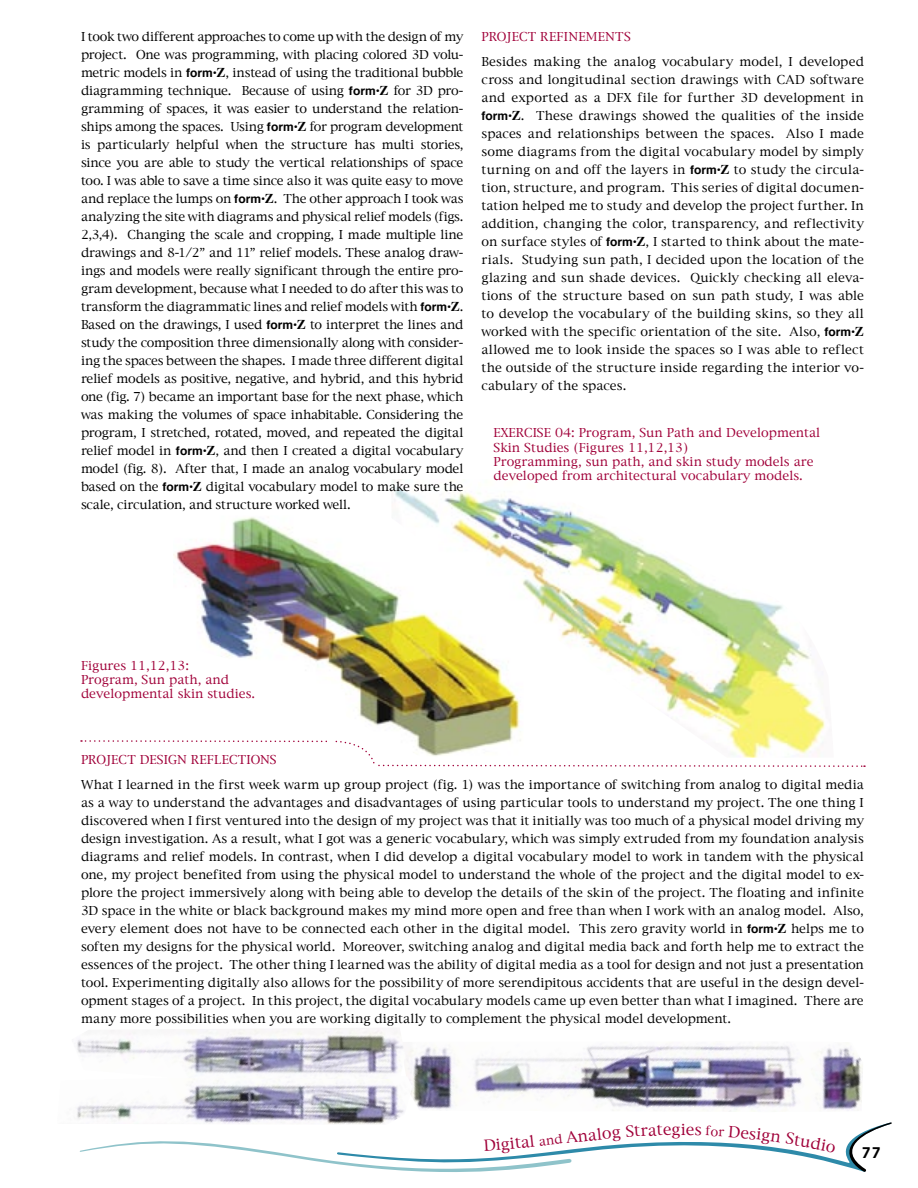
<style>
.page{position:relative;width:918px;height:1188px;background:#fff}
.page>*{position:absolute;margin:0;border:0;box-sizing:border-box;transform-origin:0 0}
.t1{font:15px "New York";color:#a00039}
.t2{font:600 15px "Avant Garde IT Cby BT";color:#000;scale:1.15 1}
.t3{font:12px/18px "New York";letter-spacing:-.005em;color:#000;text-align:justify}
.t4{font:12px/14.4px "New York";color:#a00039}
.t5{font:12px "New York";letter-spacing:.02em;color:#a00039}
.s1{font-family:"Helvetica";font-weight:700}
.s2{font-family:"Times";font-weight:700;font-size:13.5px}
.s3{font-size:12px}
</style>
<div class="page">
<img style="left:173px;top:517px;width:218px;height:208px">
<img style="left:391px;top:480px;width:434px;height:260px">
<img style="left:405px;top:1045px;width:458px;height:67px">
<img style="left:77px;top:1076px;width:335px;height:46px">
<img style="left:77px;top:1028px;width:328px;height:51px">
<svg style="left:81px;top:740px;width:784px;height:27px"></svg>
<svg style="left:79px;top:1122px;width:813px;height:50px"></svg>
<p class="t3" style="left:81px;top:29px;width:384px">I took two different approaches to come up with the design of my project. One was programming, with placing colored 3D volu&shy;metric models in <span class="s1">form•</span><span class="s2">Z</span>, instead of using the traditional bubble diagramming technique. Because of using <span class="s1">form•</span><span class="s2">Z</span> for 3D pro&shy;gramming of spaces, it was easier to understand the relation&shy;ships among the spaces. Using <span class="s1">form•</span><span class="s2">Z</span> for program development is particularly helpful when the structure has multi stories, since you are able to study the vertical relationships of space too. I was able to save a time since also it was quite easy to move and replace the lumps on <span class="s1">form•</span><span class="s2">Z</span>. The other approach I took was analyzing the site with diagrams and physical relief models (figs.<br>2,3,4). Changing the scale and cropping, I made multiple line drawings and 8-1/2” and 11” relief models. These analog draw&shy;ings and models were really significant through the entire pro&shy;gram development, because what I needed to do after this was to transform the diagrammatic lines and relief models with <span class="s1">form•</span><span class="s2">Z</span>.<br>Based on the drawings, I used <span class="s1">form•</span><span class="s2">Z</span> to interpret the lines and study the composition three dimensionally along with consider&shy;ing the spaces between the shapes. I made three different digital relief models as positive, negative, and hybrid, and this hybrid one (fig. 7) became an important base for the next phase, which was making the volumes of space inhabitable. Considering the program, I stretched, rotated, moved, and repeated the digital relief model in <span class="s1">form•</span><span class="s2">Z</span>, and then I created a digital vocabulary model (fig. 8). After that, I made an analog vocabulary model based on the <span class="s1">form•</span><span class="s2">Z</span> digital vocabulary model to make sure the scale, circulation, and structure worked well.</p>
<p class="t5" style="left:482px;top:29px;width:151px">PROJECT REFINEMENTS</p>
<p class="t3" style="left:482px;top:54px;width:384px">Besides making the analog vocabulary model, I developed cross and longitudinal section drawings with CAD software and exported as a DFX file for further 3D development in <span class="s1">form•</span><span class="s2">Z</span>. These drawings showed the qualities of the inside spaces and relationships between the spaces. Also I made some diagrams from the digital vocabulary model by simply turning on and off the layers in <span class="s1">form•</span><span class="s2">Z</span> to study the circula&shy;tion, structure, and program. This series of digital documen&shy;tation helped me to study and develop the project further. In addition, changing the color, transparency, and reflectivity on surface styles of <span class="s1">form•</span><span class="s2">Z</span>, I started to think about the mate&shy;rials. Studying sun path, I decided upon the location of the glazing and sun shade devices. Quickly checking all eleva&shy;tions of the structure based on sun path study, I was able to develop the vocabulary of the building skins, so they all worked with the specific orientation of the site. Also, <span class="s1">form•</span><span class="s2">Z </span>allowed me to look inside the spaces so I was able to reflect the outside of the structure inside regarding the interior vo&shy;cabulary of the spaces.</p>
<p class="t4" style="left:494px;top:426px;width:328px">EXERCISE 04: Program, Sun Path and Developmental<br>Skin Studies (Figures 11,12,13)</p>
<p class="t4" style="left:494px;top:455px;width:322px">Programming, sun path, and skin study models are developed from architectural vocabulary models.</p>
<p class="t4" style="left:81px;top:659px;width:110px">Figures 11,12,13:</p>
<p class="t4" style="left:81px;top:673px;width:150px">Program, Sun path, and</p>
<p class="t4" style="left:81px;top:688px;width:176px">developmental skin studies.</p>
<p class="t4" style="left:81px;top:753px;width:197px">PROJECT DESIGN REFLECTIONS</p>
<p class="t3" style="left:81px;top:777px;width:785px">What I learned in the first week warm up group project (fig. 1) was the importance of switching from analog to digital media as a way to understand the advantages and disadvantages of using particular tools to understand my project. The one thing I discovered when I first ventured into the design of my project was that it initially was too much of a physical model driving my design investigation. As a result, what I got was a generic vocabulary, which was simply extruded from my foundation analysis diagrams and relief models. In contrast, when I did develop a digital vocabulary model to work in tandem with the physical one, my project benefited from using the physical model to understand the whole of the project and the digital model to ex&shy;plore the project immersively along with being able to develop the details of the skin of the project. The floating and infinite 3D space in the white or black background makes my mind more open and free than when I work with an analog model. Also, every element does not have to be connected each other in the digital model. This zero gravity world in <span class="s1">form•</span><span class="s2">Z</span> helps me to soften my designs for the physical world. Moreover, switching analog and digital media back and forth help me to extract the essences of the project. The other thing I learned was the ability of digital media as a tool for design and not just a presentation tool. Experimenting digitally also allows for the possibility of more serendipitous accidents that are useful in the design devel&shy;opment stages of a project. In this project, the digital vocabulary models came up even better than what I imagined. There are many more possibilities when you are working digitally to complement the physical model development.</p>
<p class="t1" style="left:520px;top:1133px;width:35px;rotate:-6deg">al <span class="s3">an</span></p>
<p class="t1" style="left:577px;top:1127px;width:35px;rotate:-6deg">nalo</p>
<p class="t1" style="left:672px;top:1120px;width:16px">gi</p>
<p class="t2" style="left:861px;top:1144px;width:19px">77</p>
</div>
